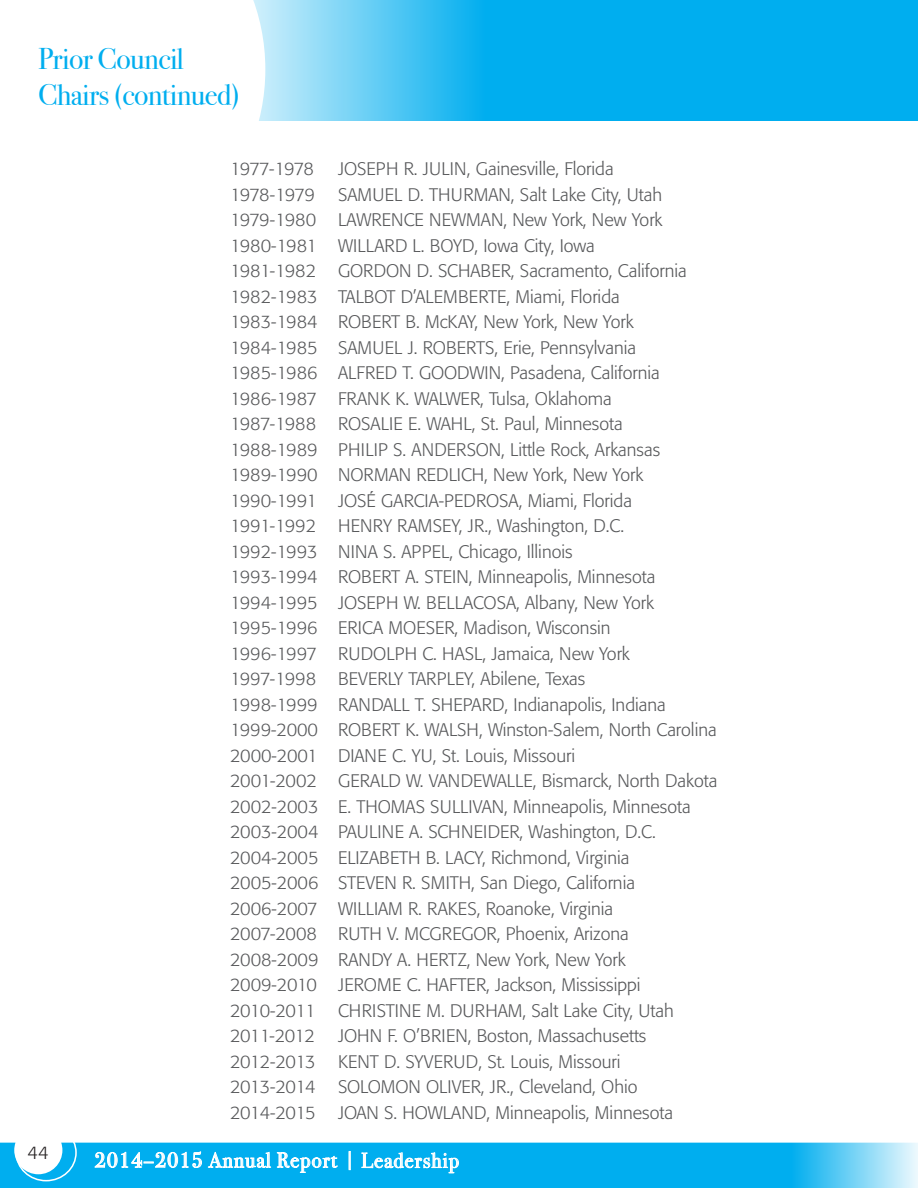
<style>
.page{position:relative;width:918px;height:1188px;background:#fff}
.page>*{position:absolute;margin:0;border:0;box-sizing:border-box;transform-origin:0 0}
.t1{font:30px/36px "Bodoni Svty Two ITCTT Book";letter-spacing:-.02em;color:#00aeef}
.t2{font:21px "Bodoni Svty Two ITCTT Book";letter-spacing:.05em;color:#fff}
.t3{font:300 18px/25.5px "Formata";color:#57585a}
.t4{font:300 18px "Formata";letter-spacing:-.04em;color:#57585a}
.t5{font:300 18px "Formata";color:#231f20}
</style>
<div class="page">
<svg style="left:265px;top:0;width:653px;height:121px;background:#21b8f0"></svg>
<svg style="left:253px;top:0;width:12px;height:121px"></svg>
<svg style="left:0;top:1143px;width:918px;height:45px;background:#23b9f1"></svg>
<p class="t1" style="left:38px;top:37px;width:203px">Prior Council<br>Chairs (continued)</p>
<p class="t4" style="left:230px;top:159px;width:86px">1977-1978</p>
<p class="t3" style="left:338px;top:157px;width:277px">JOSEPH R. JULIN, Gainesville, Florida</p>
<p class="t4" style="left:230px;top:184px;width:86px">1978-1979</p>
<p class="t3" style="left:338px;top:182px;width:326px">SAMUEL D. THURMAN, Salt Lake City, Utah</p>
<p class="t3" style="left:230px;top:208px;width:434px">1979-1980 LAWRENCE NEWMAN, New York, New York</p>
<p class="t3" style="left:230px;top:233px;width:366px">1980-1981 WILLARD L. BOYD, Iowa City, Iowa</p>
<p class="t3" style="left:230px;top:259px;width:458px">1981-1982 GORDON D. SCHABER, Sacramento, California</p>
<p class="t3" style="left:230px;top:284px;width:391px">1982-1983 TALBOT D’ALEMBERTE, Miami, Florida</p>
<p class="t3" style="left:230px;top:310px;width:405px">1983-1984 ROBERT B. McKAY, New York, New York</p>
<p class="t3" style="left:230px;top:335px;width:408px">1984-1985 SAMUEL J. ROBERTS, Erie, Pennsylvania</p>
<p class="t3" style="left:230px;top:361px;width:431px">1985-1986 ALFRED T. GOODWIN, Pasadena, California</p>
<p class="t3" style="left:230px;top:386px;width:383px">1986-1987 FRANK K. WALWER, Tulsa, Oklahoma</p>
<p class="t3" style="left:230px;top:412px;width:394px">1987-1988 ROSALIE E. WAHL, St. Paul, Minnesota</p>
<p class="t3" style="left:230px;top:437px;width:432px">1988-1989 PHILIP S. ANDERSON, Little Rock, Arkansas</p>
<p class="t3" style="left:230px;top:463px;width:415px">1989-1990 NORMAN REDLICH, New York, New York</p>
<p class="t3" style="left:230px;top:488px;width:403px">1990-1991 JOSÉ GARCIA-PEDROSA, Miami, Florida</p>
<p class="t3" style="left:230px;top:514px;width:396px">1991-1992 HENRY RAMSEY, JR., Washington, D.C.</p>
<p class="t3" style="left:230px;top:539px;width:344px">1992-1993 NINA S. APPEL, Chicago, Illinois</p>
<p class="t3" style="left:230px;top:565px;width:427px">1993-1994 ROBERT A. STEIN, Minneapolis, Minnesota</p>
<p class="t3" style="left:230px;top:590px;width:425px">1994-1995 JOSEPH W. BELLACOSA, Albany, New York</p>
<p class="t3" style="left:230px;top:616px;width:382px">1995-1996 ERICA MOESER, Madison, Wisconsin</p>
<p class="t3" style="left:230px;top:641px;width:401px">1996-1997 RUDOLPH C. HASL, Jamaica, New York</p>
<p class="t3" style="left:230px;top:667px;width:357px">1997-1998 BEVERLY TARPLEY, Abilene, Texas</p>
<p class="t3" style="left:230px;top:692px;width:437px">1998-1999 RANDALL T. SHEPARD, Indianapolis, Indiana</p>
<p class="t3" style="left:230px;top:718px;width:488px">1999-2000 ROBERT K. WALSH, Winston-Salem, North Carolina</p>
<p class="t3" style="left:230px;top:743px;width:347px">2000-2001 DIANE C. YU, St. Louis, Missouri</p>
<p class="t3" style="left:230px;top:769px;width:489px">2001-2002 GERALD W. VANDEWALLE, Bismarck, North Dakota</p>
<p class="t3" style="left:230px;top:794px;width:462px">2002-2003 E. THOMAS SULLIVAN, Minneapolis, Minnesota</p>
<p class="t3" style="left:230px;top:820px;width:427px">2003-2004 PAULINE A. SCHNEIDER, Washington, D.C.</p>
<p class="t3" style="left:230px;top:845px;width:401px">2004-2005 ELIZABETH B. LACY, Richmond, Virginia</p>
<p class="t3" style="left:230px;top:871px;width:407px">2005-2006 STEVEN R. SMITH, San Diego, California</p>
<p class="t3" style="left:230px;top:896px;width:385px">2006-2007 WILLIAM R. RAKES, Roanoke, Virginia</p>
<p class="t3" style="left:230px;top:922px;width:400px">2007-2008 RUTH V. MCGREGOR, Phoenix, Arizona</p>
<p class="t3" style="left:230px;top:947px;width:397px">2008-2009 RANDY A. HERTZ, New York, New York</p>
<p class="t3" style="left:230px;top:973px;width:412px">2009-2010 JEROME C. HAFTER, Jackson, Mississippi</p>
<p class="t3" style="left:230px;top:998px;width:445px">2010-2011 CHRISTINE M. DURHAM, Salt Lake City, Utah</p>
<p class="t4" style="left:230px;top:1026px;width:86px">2011-2012</p>
<p class="t3" style="left:338px;top:1024px;width:310px">JOHN F. O’BRIEN, Boston, Massachusetts</p>
<p class="t3" style="left:230px;top:1049px;width:392px">2012-2013 KENT D. SYVERUD, St. Louis, Missouri</p>
<p class="t3" style="left:230px;top:1075px;width:444px">2013-2014 SOLOMON OLIVER, JR., Cleveland, Ohio<br>2014-2015 JOAN S. HOWLAND, Minneapolis, Minnesota</p>
<p class="t5" style="left:28px;top:1142px;width:22px">44</p>
<p class="t2" style="left:94px;top:1143px;width:366px">2014–2015 Annual Report | Leadership</p>
</div>
